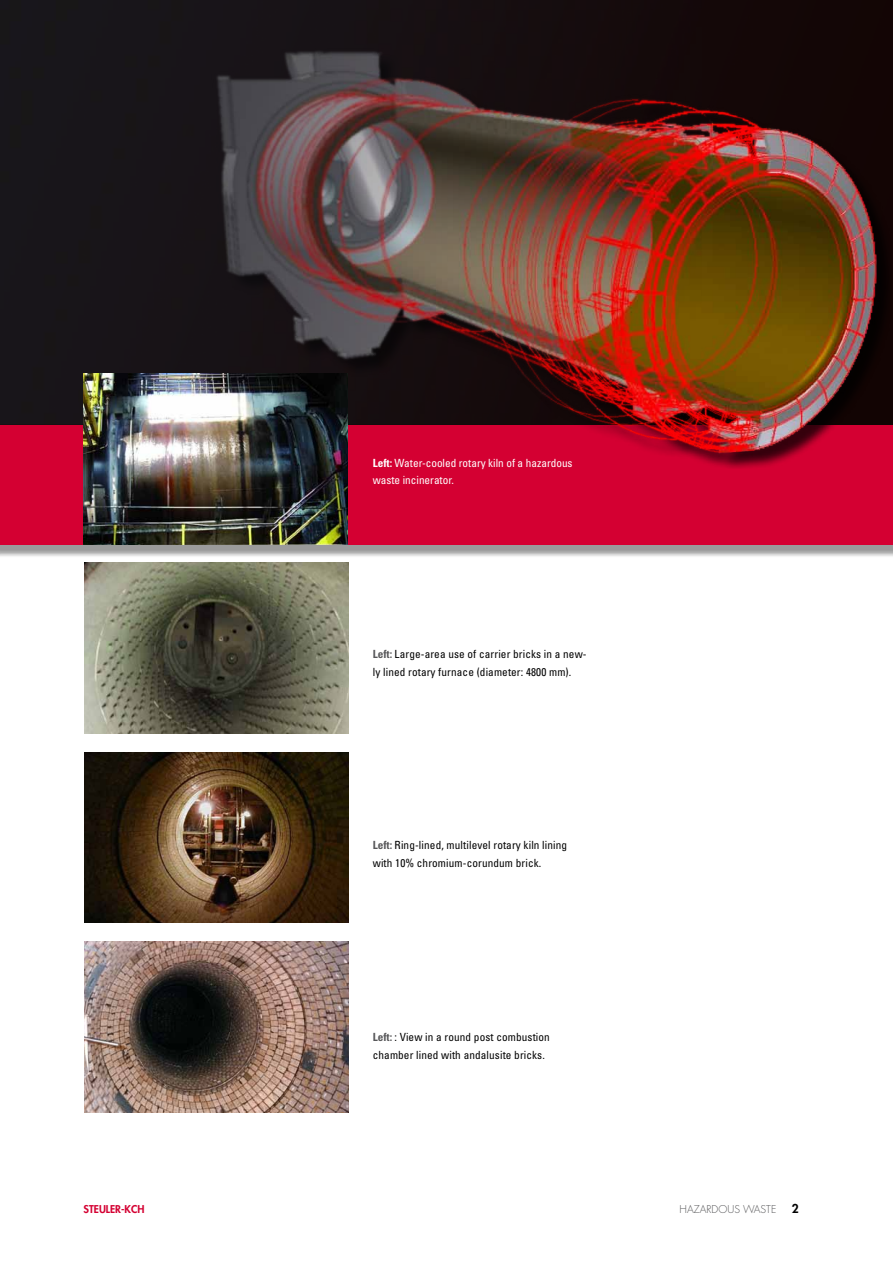
<style>
.page{position:relative;width:893px;height:1263px;background:#fff}
.page>*{position:absolute;margin:0;border:0;box-sizing:border-box;transform-origin:0 0}
.t1{font:800 12px "Futura";color:#000}
.t2{font:condensed 11.25px/18px "Univers";letter-spacing:.01em;color:#000}
.t3{font:condensed 11.25px/16.5px "Univers";color:#fff}
.t4{font:300 10.5px "Futura";color:#58585a}
.t5{font:800 10.5px "Futura";color:#d40032}
.s1{font-weight:700}
.s2{font-weight:700;color:#58585a}
</style>
<div class="page">
<div style="left:0;top:430px;width:893px;height:128px;background:#000;opacity:.4"></div>
<div style="left:0;top:425px;width:893px;height:119px;background:#d40032"></div>
<img style="left:85px;top:562px;width:264px;height:171px">
<img style="left:85px;top:752px;width:264px;height:171px">
<img style="left:85px;top:942px;width:264px;height:170px">
<img style="left:347px;top:25px;width:538px;height:460px">
<img style="left:0;top:0;width:702px;height:424px">
<img style="left:84px;top:374px;width:263px;height:170px">
<p class="t3" style="left:373px;top:455px;width:201px"><span class="s1">Left:</span> Water-cooled rotary kiln of a hazardous waste incinerator.</p>
<p class="t2" style="left:373px;top:645px;width:215px"><span class="s2">Left:</span> Large-area use of carrier bricks in a new&shy;ly lined rotary furnace (diameter: 4800 mm).</p>
<p class="t2" style="left:373px;top:836px;width:196px"><span class="s2">Left:</span> Ring-lined, multilevel rotary kiln lining with 10% chromium-corundum brick.</p>
<p class="t2" style="left:373px;top:1027px;width:179px"><span class="s2">Left:</span> : View in a round post combustion chamber lined with andalusite bricks.</p>
<p class="t5" style="left:84px;top:1202px;width:62px">STEULER-KCH</p>
<p class="t4" style="left:679px;top:1202px;width:98px">HAZAR DOUS WASTE</p>
<p class="t1" style="left:792px;top:1200px;width:8px">2</p>
</div>
